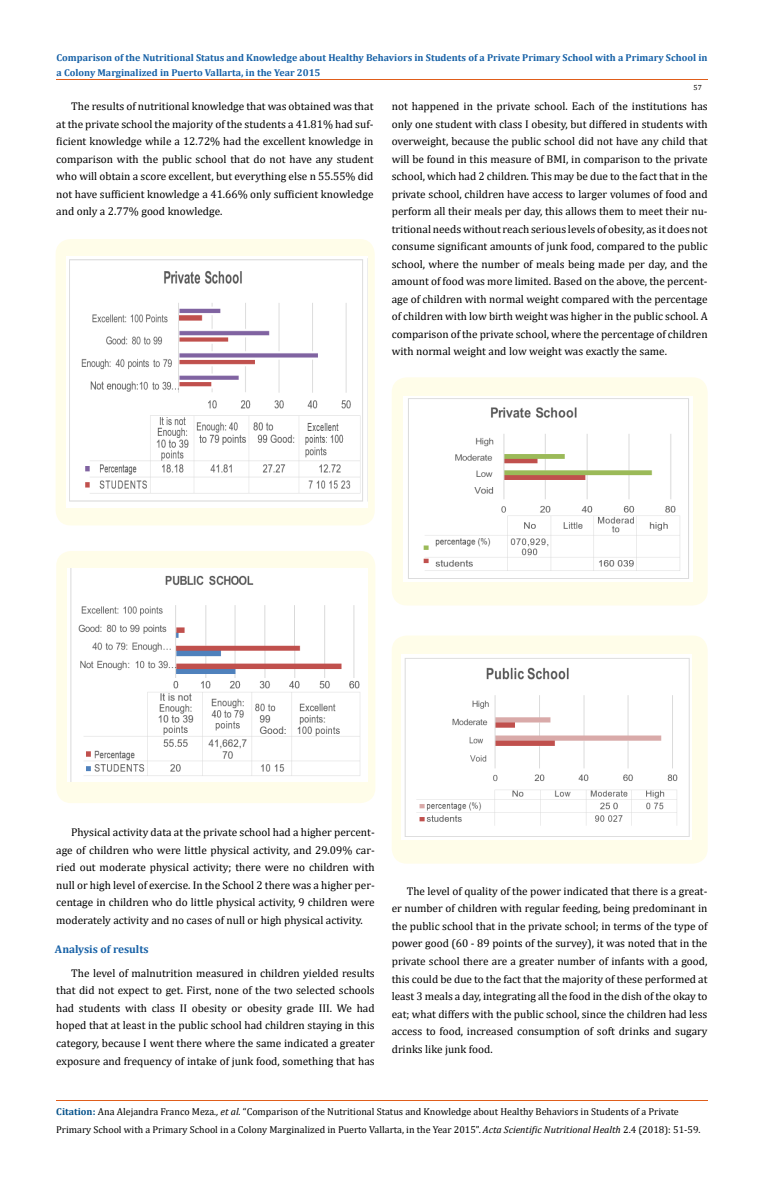
<style>
.page{position:relative;width:764px;height:1187px;background:#fff}
.page>*{position:absolute;margin:0;border:0;box-sizing:border-box;transform-origin:0 0}
.t1{font:11.25px/17.5px "Cambria";color:#000;text-align:justify}
.t2{font:700 11.25px "Cambria";color:#1560a6}
.t3{font:10px/17.5px "Cambria";color:#000}
.t4{font:700 10px/15px "Cambria";color:#1560a6}
.t5{font:7.5px "Cambria";color:#000}
.s1{font-weight:700;color:#035089}
.s2{font-style:italic}
</style>
<div class="page">
<div style="left:56px;top:239px;width:319px;height:286px;background:#fffde9;border-radius:15px"></div>
<img style="left:66px;top:256px;width:301px;height:251px">
<div style="left:56px;top:551px;width:319px;height:252px;background:#fffde9;border-radius:15px"></div>
<img style="left:68px;top:568px;width:300px;height:213px">
<div style="left:392px;top:377px;width:315px;height:228px;background:#fffde9;border-radius:15px"></div>
<img style="left:403px;top:396px;width:289px;height:185px">
<div style="left:392px;top:635px;width:315px;height:228px;background:#fffde9;border-radius:15px"></div>
<img style="left:402px;top:654px;width:289px;height:185px">
<hr style="left:56px;top:80px;width:651px;height:1px;background:#e05d1a">
<hr style="left:56px;top:1099px;width:651px;height:1px;background:#e05d1a">
<p class="t4" style="left:57px;top:50px;width:652px">Comparison of the Nutritional Status and Knowledge about Healthy Behaviors in Students of a Private Primary School with a Primary School in a Colony Marginalized in Puerto Vallarta, in the Year 2015</p>
<p class="t1" style="left:56px;top:98px;width:319px;text-indent:15px">The results of nutritional knowledge that was obtained was that at the private school the majority of the students a 41.81% had suf&shy;ficient knowledge while a 12.72% had the excellent knowledge in comparison with the public school that do not have any student who will obtain a score excellent, but everything else n 55.55% did not have sufficient knowledge a 41.66% only sufficient knowledge and only a 2.77% good knowledge.</p>
<p class="t5" style="left:693px;top:83px;width:10px">57</p>
<p class="t1" style="left:392px;top:98px;width:317px">not happened in the private school. Each of the institutions has only one student with class I obesity, but differed in students with overweight, because the public school did not have any child that will be found in this measure of BMI, in comparison to the private school, which had 2 children. This may be due to the fact that in the private school, children have access to larger volumes of food and perform all their meals per day, this allows them to meet their nu&shy;tritional needs without reach serious levels of obesity, as it does not consume significant amounts of junk food, compared to the public school, where the number of meals being made per day, and the amount of food was more limited. Based on the above, the percent&shy;age of children with normal weight compared with the percentage of children with low birth weight was higher in the public school. A comparison of the private school, where the percentage of children with normal weight and low weight was exactly the same.</p>
<p class="t1" style="left:56px;top:823px;width:320px;text-indent:15px">Physical activity data at the private school had a higher percent&shy;age of children who were little physical activity, and 29.09% car&shy;ried out moderate physical activity; there were no children with null or high level of exercise. In the School 2 there was a higher per&shy;centage in children who do little physical activity, 9 children were moderately activity and no cases of null or high physical activity.</p>
<p class="t2" style="left:55px;top:940px;width:95px">Analysis of results</p>
<p class="t1" style="left:56px;top:964px;width:320px;text-indent:15px">The level of malnutrition measured in children yielded results that did not expect to get. First, none of the two selected schools had students with class II obesity or obesity grade III. We had hoped that at least in the public school had children staying in this category, because I went there where the same indicated a greater exposure and frequency of intake of junk food, something that has</p>
<p class="t1" style="left:392px;top:882px;width:317px;text-indent:15px">The level of quality of the power indicated that there is a great&shy;er number of children with regular feeding, being predominant in the public school that in the private school; in terms of the type of power good (60 - 89 points of the survey), it was noted that in the private school there are a greater number of infants with a good, this could be due to the fact that the majority of these performed at least 3 meals a day, integrating all the food in the dish of the okay to eat; what differs with the public school, since the children had less access to food, increased consumption of soft drinks and sugary drinks like junk food.</p>
<p class="t3" style="left:56px;top:1102px;width:646px"><span class="s1">Citation:</span> Ana Alejandra Franco Meza<span class="s2">., et al.</span> “Comparison of the Nutritional Status and Knowledge about Healthy Behaviors in Students of a Private<br>Primary School with a Primary School in a Colony Marginalized in Puerto Vallarta, in the Year 2015”. <span class="s2">Acta Scientific Nutritional Health</span> 2.4 (2018): 51-59.</p>
</div>
